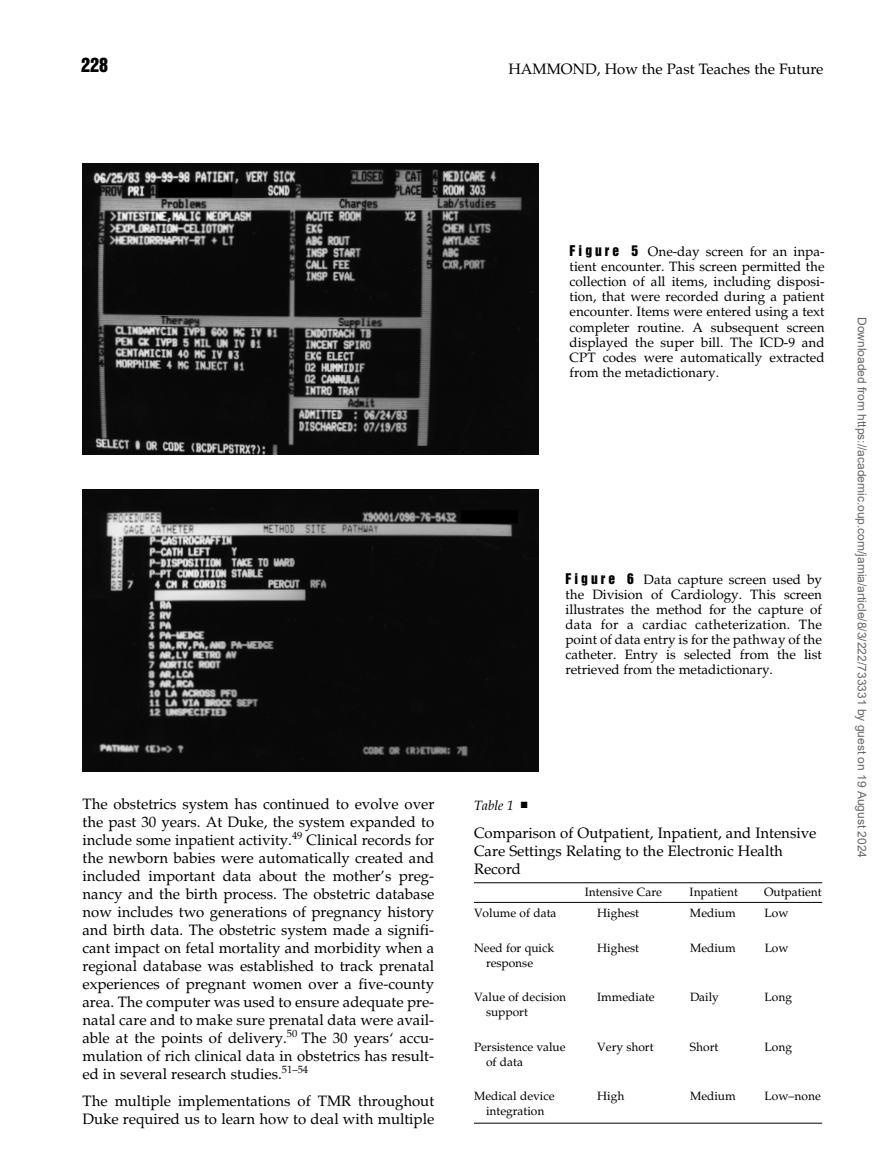
<style>
.page{position:relative;width:891px;height:1175px;background:#fff}
.page>*{position:absolute;margin:0;border:0;box-sizing:border-box;transform-origin:0 0}
.t1{font:18px "Helvetica Inserat";color:#000}
.t2{font:15px/18px "Palatino";color:#000}
.t3{font:13.5px/15px "Palatino";color:#000;text-align:justify}
.t4{font:italic 13.5px "Palatino";color:#000}
.t5{font:12px "Palatino";color:#000}
.t6{font:12px "Arial";color:#666}
.s1{font-family:"Helvetica Inserat"}
</style>
<div class="page">
<img style="left:82px;top:489px;width:456px;height:282px">
<hr style="left:474px;top:882px;width:348px;height:1px;background:#000">
<hr style="left:474px;top:902px;width:348px;height:1px;background:#000">
<hr style="left:474px;top:1122px;width:348px;height:1px;background:#000">
<img style="left:83px;top:164px;width:456px;height:290px">
<p class="t1" style="left:81px;top:58px;width:29px">228</p>
<p class="t2" style="left:508px;top:61px;width:316px">HAMMOND, How the Past Teaches the Future</p>
<p class="t2" style="left:82px;top:796px;width:353px;text-align:justify">The obstetrics system has continued to evolve over the past 30 years. At Duke, the system expanded to include some inpatient activity.<sup>49</sup> Clinical records for the newborn babies were automatically created and included important data about the mother’s preg&shy;nancy and the birth process. The obstetric database now includes two generations of pregnancy history and birth data. The obstetric system made a signifi&shy;cant impact on fetal mortality and morbidity when a regional database was established to track prenatal experiences of pregnant women over a five-county area. The computer was used to ensure adequate pre&shy;natal care and to make sure prenatal data were avail&shy;able at the points of delivery.<sup>50</sup> The 30 years‘ accu&shy;mulation of rich clinical data in obstetrics has result&shy;ed in several research studies.<sup>51–54</sup></p>
<p class="t2" style="left:82px;top:1093px;width:353px">The multiple implementations of TMR throughout<br>Duke required us to learn how to deal with multiple</p>
<p class="t3" style="left:570px;top:246px;width:257px"><span class="s1">F i g u r e 5</span> One-day screen for an inpa&shy;tient encounter. This screen permitted the collection of all items, including disposi&shy;tion, that were recorded during a patient encounter. Items were entered using a text completer routine. A subsequent screen displayed the super bill. The ICD-9 and CPT codes were automatically extracted from the metadictionary.</p>
<p class="t3" style="left:565px;top:573px;width:258px"><span class="s1">F i g u r e 6</span> Data capture screen used by the Division of Cardiology. This screen illustrates the method for the capture of data for a cardiac catheterization. The point of data entry is for the pathway of the catheter. Entry is selected from the list retrieved from the metadictionary.</p>
<p class="t4" style="left:474px;top:799px;width:55px">Table 1 ■</p>
<p class="t2" style="left:474px;top:825px;width:344px">Comparison of Outpatient, Inpatient, and Intensive<br>Care Settings Relating to the Electronic Health<br>Record</p>
<p class="t5" style="left:585px;top:887px;width:79px">Intensive Care</p>
<p class="t5" style="left:690px;top:887px;width:50px">Inpatient</p>
<p class="t5" style="left:764px;top:887px;width:59px">Outpatient</p>
<p class="t5" style="left:474px;top:908px;width:84px">Volume of data</p>
<p class="t5" style="left:597px;top:908px;width:43px">Highest</p>
<p class="t5" style="left:690px;top:908px;width:47px">Medium</p>
<p class="t5" style="left:765px;top:908px;width:25px">Low</p>
<p class="t5" style="left:474px;top:943px;width:82px">Need for quick</p>
<p class="t5" style="left:597px;top:943px;width:43px">Highest</p>
<p class="t5" style="left:690px;top:943px;width:47px">Medium</p>
<p class="t5" style="left:765px;top:943px;width:25px">Low</p>
<p class="t5" style="left:486px;top:958px;width:49px">response</p>
<p class="t5" style="left:474px;top:992px;width:94px">Value of decision</p>
<p class="t5" style="left:597px;top:992px;width:59px">Immediate</p>
<p class="t5" style="left:690px;top:992px;width:30px">Daily</p>
<p class="t5" style="left:765px;top:992px;width:29px">Long</p>
<p class="t5" style="left:486px;top:1007px;width:43px">support</p>
<p class="t5" style="left:474px;top:1042px;width:93px">Persistence value</p>
<p class="t5" style="left:597px;top:1042px;width:58px">Very short</p>
<p class="t5" style="left:690px;top:1042px;width:30px">Short</p>
<p class="t5" style="left:765px;top:1042px;width:29px">Long</p>
<p class="t5" style="left:486px;top:1057px;width:39px">of data</p>
<p class="t5" style="left:474px;top:1091px;width:82px">Medical device</p>
<p class="t5" style="left:597px;top:1091px;width:29px">High</p>
<p class="t5" style="left:690px;top:1091px;width:47px">Medium</p>
<p class="t5" style="left:765px;top:1091px;width:58px">Low–none</p>
<p class="t5" style="left:486px;top:1106px;width:60px">integration</p>
<p class="t6" style="left:866px;top:317px;width:542px;rotate:90deg">Downloaded from https://academic.oup.com/jamia/article/8/3/222/733331 by guest on 19 August 2024</p>
</div>
